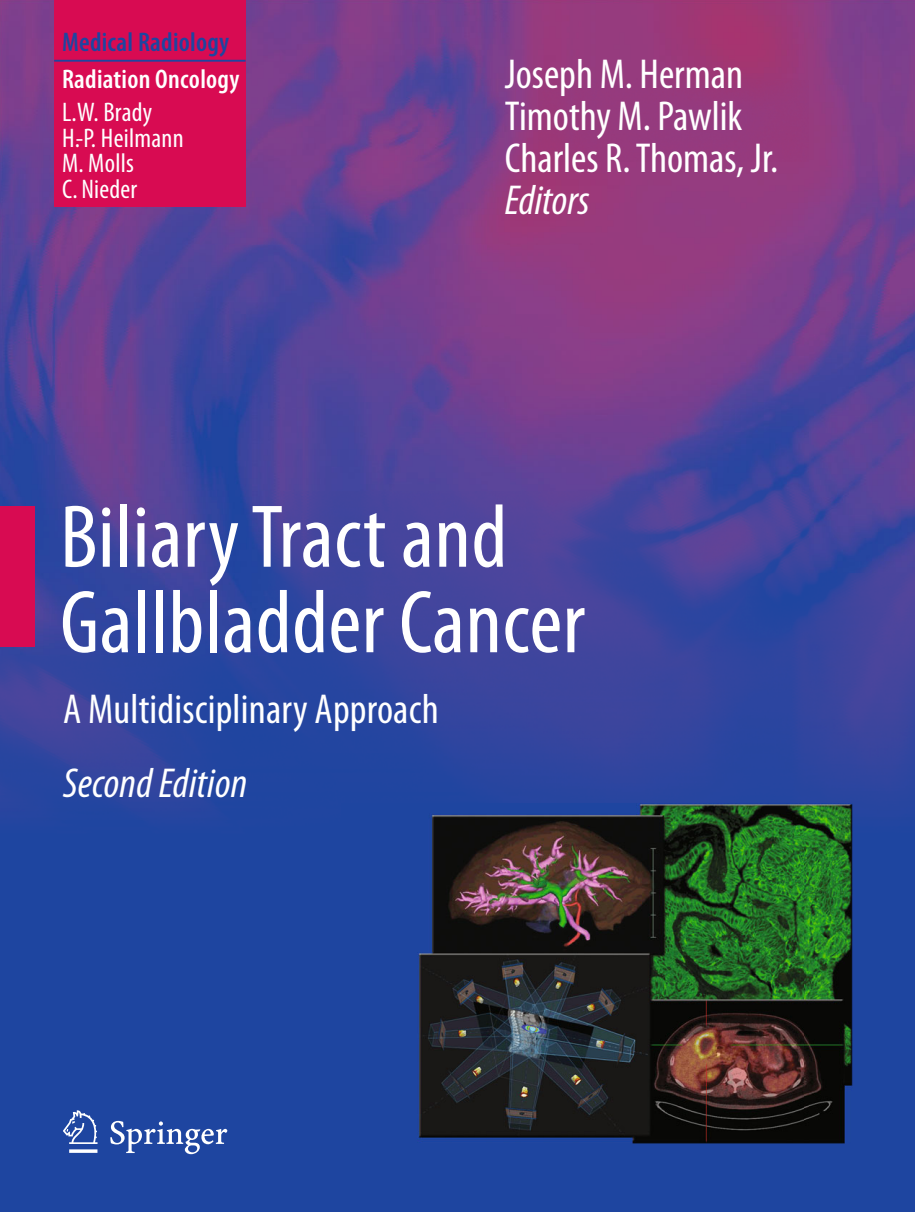
<style>
.page{position:relative;width:915px;height:1212px;background:#fff}
.page>*{position:absolute;margin:0;border:0;box-sizing:border-box;transform-origin:0 0}
.t1{font:condensed 90px/85.5px "Myriad Pro";letter-spacing:.005em;color:#fff}
.t2{font:60px "Springnew";color:#fff}
.t3{font:condensed 42px/42px "Myriad Pro";color:#fff}
.t4{font:italic condensed 42px "Myriad Pro";letter-spacing:.005em;color:#fff}
.t5{font:condensed 27px/25.5px "Myriad Pro";letter-spacing:.01em;color:#fff}
.t6{font:600 condensed 27px "Myriad Pro";letter-spacing:.01em;color:#fff}
.t7{font:600 condensed 27px "Myriad Pro";letter-spacing:.01em;color:#1e45a0}
</style>
<div class="page">
<div style="left:0;top:0;width:914px;height:1212px;background:#1e45a0"></div>
<img style="left:0;top:0;width:808px;height:738px">
<img style="left:808px;top:0;width:106px;height:958px">
<img style="left:0;top:738px;width:538px;height:74px">
<img style="left:538px;top:738px;width:270px;height:66px">
<img style="left:852px;top:958px;width:1px;height:109px">
<div style="left:54px;top:0;width:191px;height:206px;background:#d80b52"></div>
<hr style="left:54px;top:60px;width:191px;height:2px;background:#1e45a0">
<div style="left:341px;top:804px;width:510px;height:340px;background:#1e45a0"></div>
<img style="left:851px;top:830px;width:1px;height:256px">
<img style="left:418px;top:804px;width:433px;height:340px">
<div style="left:0;top:506px;width:34px;height:140px;background:#d80b52"></div>
<p class="t7" style="left:62px;top:32px;width:169px">Medical Radiology</p>
<p class="t6" style="left:62px;top:70px;width:179px">Radiation Oncology</p>
<p class="t5" style="left:62px;top:102px;width:123px">L.W. Brady<br>H.-P. Heilmann<br>M. Molls<br>C. Nieder</p>
<p class="t3" style="left:504px;top:57px;width:275px">Joseph M. Herman<br>Timothy M. Pawlik<br>Charles R. Thomas, Jr.</p>
<p class="t4" style="left:504px;top:185px;width:86px">Editors</p>
<h1 class="t1" style="left:60px;top:502px;width:526px">Biliary Tract and<br>Gallbladder Cancer</h1>
<p class="t3" style="left:63px;top:692px;width:377px">A Multidisciplinary Approach</p>
<p class="t4" style="left:63px;top:768px;width:185px">Second Edition</p>
<h2 class="t2" style="left:69px;top:1110px;width:161px">123</h2>
</div>
